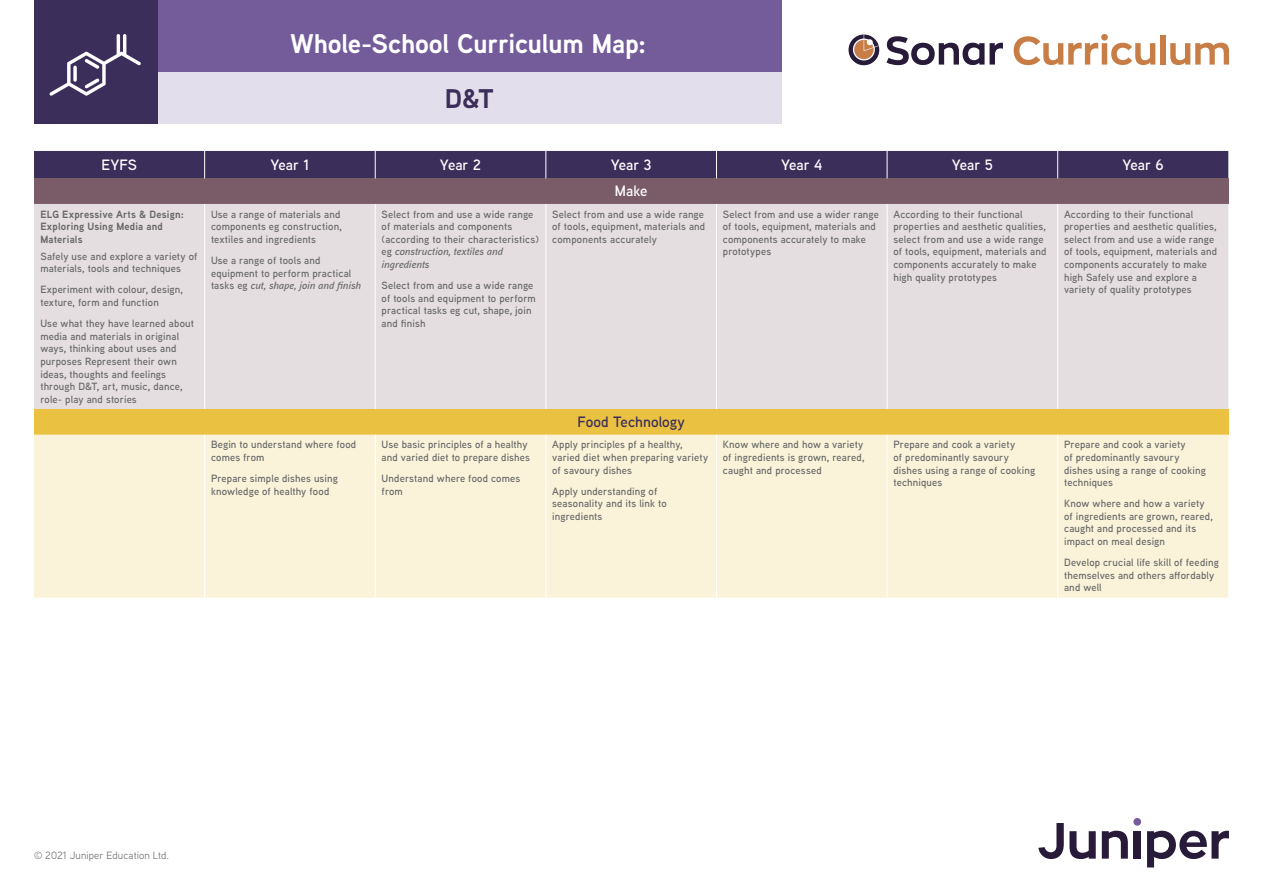
<style>
.page{position:relative;width:1263px;height:893px;background:#fff}
.page>*{position:absolute;margin:0;border:0;box-sizing:border-box;transform-origin:0 0}
.t1{font:700 27px "Aaux Next";letter-spacing:-.01em;color:#fff}
.t2{font:700 27px "Aaux Next";color:#3c2e5a}
.t3{font:600 15px "Aaux Next";color:#fff}
.t4{font:600 15px "Aaux Next";letter-spacing:.005em;color:#3c2e5a}
.t5{font:600 10.5px/12.6px "Aaux Next";letter-spacing:.015em;color:#696969}
.t6{font:700 10.5px/12.6px "Aaux Next";letter-spacing:.015em;color:#696969}
.t7{font:10.5px "Aaux Next";letter-spacing:.01em;color:#696969}
.s1{font-style:italic}
</style>
<div class="page">
<svg style="left:886px;top:36px;width:117px;height:29px"></svg>
<svg style="left:1014px;top:34px;width:141px;height:31px"></svg>
<div style="left:1160px;top:35px;width:5px;height:30px;background:#c77d45"></div>
<svg style="left:1170px;top:43px;width:59px;height:22px"></svg>
<svg style="left:848px;top:35px;width:31px;height:30px"></svg>
<div style="left:34px;top:178px;width:1194px;height:26px;background:#7a5c68"></div>
<div style="left:34px;top:204px;width:1194px;height:205px;background:#e4dee1"></div>
<div style="left:34px;top:409px;width:1194px;height:26px;background:#ebc142"></div>
<div style="left:34px;top:435px;width:1194px;height:163px;background:#fbf3d9"></div>
<div style="left:34px;top:151px;width:1194px;height:27px;background:#3c2e5a"></div>
<hr style="left:204px;top:204px;width:1px;height:205px;background:#fff">
<hr style="left:204px;top:435px;width:1px;height:163px;background:#fff">
<hr style="left:375px;top:204px;width:1px;height:205px;background:#fff">
<hr style="left:375px;top:435px;width:1px;height:163px;background:#fff">
<hr style="left:545px;top:204px;width:1px;height:205px;background:#fff">
<hr style="left:545px;top:435px;width:1px;height:163px;background:#fff">
<hr style="left:716px;top:204px;width:1px;height:205px;background:#fff">
<hr style="left:716px;top:435px;width:1px;height:163px;background:#fff">
<hr style="left:887px;top:204px;width:1px;height:205px;background:#fff">
<hr style="left:887px;top:435px;width:1px;height:163px;background:#fff">
<hr style="left:1057px;top:204px;width:1px;height:205px;background:#fff">
<hr style="left:1057px;top:435px;width:1px;height:163px;background:#fff">
<div style="left:157px;top:0;width:624px;height:74px;background:#745b99"></div>
<div style="left:157px;top:72px;width:624px;height:51px;background:#e3deeb"></div>
<div style="left:34px;top:0;width:123px;height:123px;background:#3c2e5a"></div>
<svg style="left:1038px;top:823px;width:58px;height:36px"></svg>
<svg style="left:1147px;top:831px;width:82px;height:36px"></svg>
<svg style="left:1102px;top:818px;width:39px;height:41px"></svg>
<svg style="left:49px;top:34px;width:92px;height:62px"></svg>
<h1 class="t1" style="left:291px;top:24px;width:357px">Whole-School Curriculum Map:</h1>
<h1 class="t2" style="left:445px;top:80px;width:51px">D&amp;T</h1>
<h2 class="t3" style="left:102px;top:154px;width:37px">EYFS</h2>
<h2 class="t3" style="left:271px;top:154px;width:40px">Year 1</h2>
<h2 class="t3" style="left:440px;top:154px;width:43px">Year 2</h2>
<h2 class="t3" style="left:611px;top:154px;width:42px">Year 3</h2>
<h2 class="t3" style="left:781px;top:154px;width:43px">Year 4</h2>
<h2 class="t3" style="left:952px;top:154px;width:43px">Year 5</h2>
<h2 class="t3" style="left:1122px;top:154px;width:43px">Year 6</h2>
<h2 class="t3" style="left:615px;top:181px;width:34px">Make</h2>
<p class="t6" style="left:40px;top:207px;width:145px">ELG Expressive Arts &amp; Design:<br>Exploring Using Media and<br>Materials</p>
<p class="t5" style="left:40px;top:249px;width:159px">Safely use and explore a variety of materials, tools and techniques</p>
<p class="t5" style="left:40px;top:283px;width:144px">Experiment with colour, design, texture, form and function</p>
<p class="t5" style="left:40px;top:317px;width:155px">Use what they have learned about media and materials in original ways, thinking about uses and purposes Represent their own ideas, thoughts and feelings through D&amp;T, art, music, dance, role- play and stories</p>
<p class="t5" style="left:211px;top:207px;width:132px">Use a range of materials and components eg construction, textiles and ingredients</p>
<p class="t5" style="left:211px;top:254px;width:151px">Use a range of tools and equipment to perform practical tasks eg <span class="s1">cut, shape, join and finish</span></p>
<p class="t5" style="left:382px;top:207px;width:159px">Select from and use a wide range of materials and components (according to their characteristics) eg <span class="s1">construction, textiles and ingredients</span></p>
<p class="t5" style="left:382px;top:279px;width:156px">Select from and use a wide range of tools and equipment to perform practical tasks eg cut, shape, join and finish</p>
<p class="t5" style="left:552px;top:207px;width:155px">Select from and use a wide range of tools, equipment, materials and components accurately</p>
<p class="t5" style="left:723px;top:207px;width:158px">Select from and use a wider range of tools, equipment, materials and components accurately to make prototypes</p>
<p class="t5" style="left:893px;top:207px;width:155px">According to their functional properties and aesthetic qualities, select from and use a wide range of tools, equipment, materials and components accurately to make high quality prototypes</p>
<p class="t5" style="left:1064px;top:207px;width:155px">According to their functional properties and aesthetic qualities, select from and use a wide range of tools, equipment, materials and components accurately to make high Safely use and explore a variety of quality prototypes</p>
<p class="t5" style="left:211px;top:438px;width:147px">Begin to understand where food comes from</p>
<p class="t5" style="left:211px;top:472px;width:129px">Prepare simple dishes using knowledge of healthy food</p>
<p class="t5" style="left:382px;top:438px;width:150px">Use basic principles of a healthy and varied diet to prepare dishes</p>
<p class="t5" style="left:382px;top:472px;width:140px">Understand where food comes from</p>
<h2 class="t4" style="left:577px;top:411px;width:109px">Food Technology</h2>
<p class="t5" style="left:552px;top:438px;width:157px">Apply principles pf a healthy, varied diet when preparing variety of savoury dishes</p>
<p class="t5" style="left:552px;top:484px;width:116px">Apply understanding of seasonality and its link to ingredients</p>
<p class="t5" style="left:723px;top:438px;width:143px;text-align:justify">Know where and how a variety of ingredients is grown, reared, caught and processed</p>
<p class="t5" style="left:893px;top:438px;width:143px">Prepare and cook a variety<br>of predominantly savoury dishes using a range of cooking techniques</p>
<p class="t5" style="left:1064px;top:438px;width:143px">Prepare and cook a variety<br>of predominantly savoury dishes using a range of cooking techniques</p>
<p class="t5" style="left:1064px;top:497px;width:150px">Know where and how a variety of ingredients are grown, reared, caught and processed and its impact on meal design</p>
<p class="t5" style="left:1064px;top:556px;width:156px">Develop crucial life skill of feeding themselves and others affordably and well</p>
<p class="t7" style="left:34px;top:848px;width:137px">© 2021 Juniper Education Ltd.</p>
</div>
